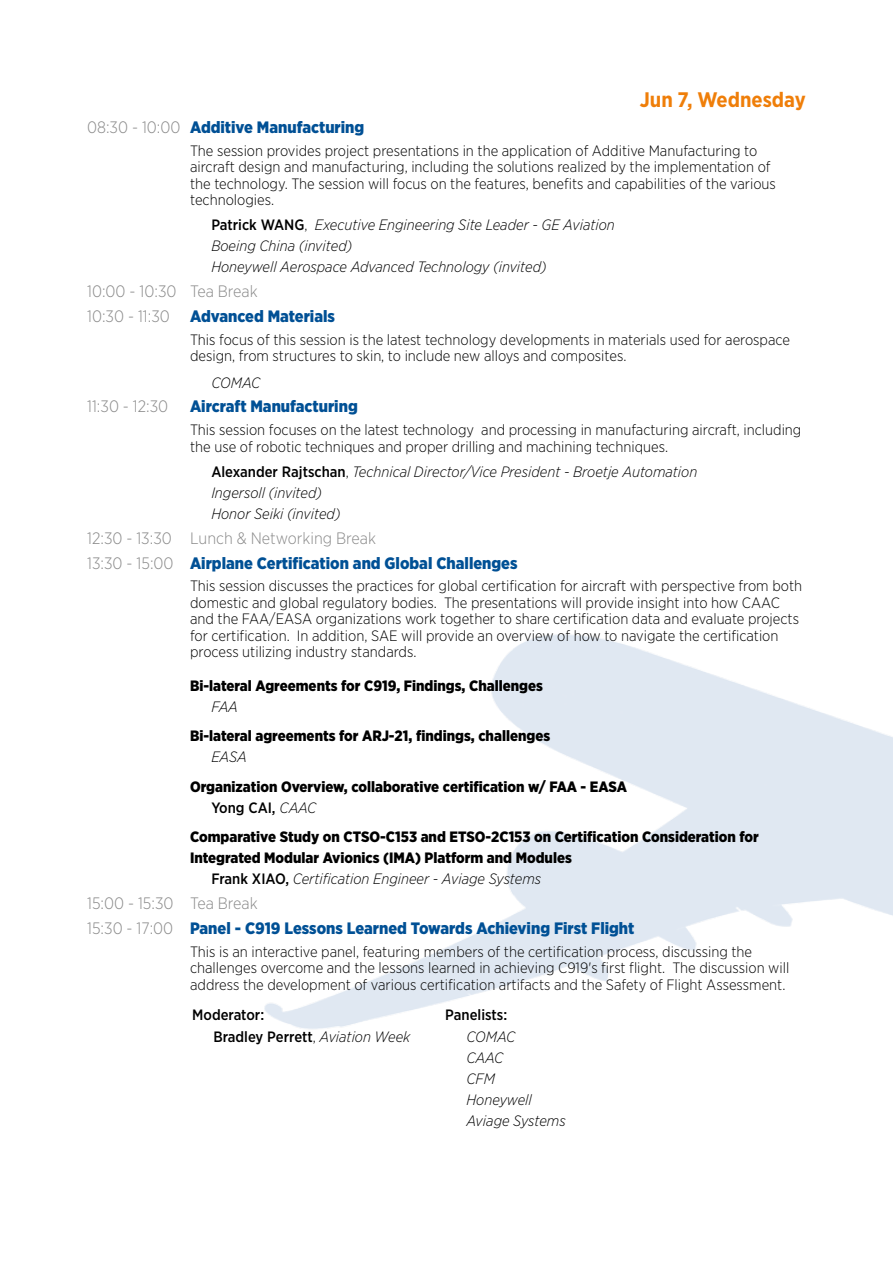
<style>
.page{position:relative;width:893px;height:1263px;background:#fff}
.page>*{position:absolute;margin:0;border:0;box-sizing:border-box;transform-origin:0 0}
.t1{font:700 21px "Gotham Narrow";color:#ef7e09}
.t2{font:300 16.5px/25px "Gotham Narrow";color:#898989}
.t3{font:900 16.5px/25px "Gotham Narrow";color:#005095}
.t4{font:300 15px/16.5px "Gotham Narrow";color:#000}
.t5{font:italic 300 15px/21px "Gotham Narrow";color:#000}
.t6{font:900 15px/21px "Gotham Narrow";color:#000}
.t7{font:500 15px/22.2px "Gotham Narrow";color:#000}
.s1{font-weight:300;color:#898989}
.s2{font-weight:500;font-style:normal}
.s3{font-style:normal}
.s4{font-weight:900;color:#005095}
.s5{font-weight:500}
.s6{font-weight:300;font-style:italic}
.s7{font-weight:300}
</style>
<div class="page">
<h1 class="t1" style="left:640px;top:86px;width:168px">Jun 7, Wednesday</h1>
<p class="t3" style="left:87px;top:114px;width:279px"><span class="s1">08:30 - 10:00</span> Additive Manufacturing</p>
<p class="t4" style="left:190px;top:142px;width:587px">The session provides project presentations in the application of Additive Manufacturing to aircraft design and manufacturing, including the solutions realized by the implementation of the technology. The session will focus on the features, benefits and capabilities of the various technologies.</p>
<p class="t5" style="left:211px;top:214px;width:405px"><span class="s2">Patrick WANG</span><span class="s3">,</span> Executive Engineering Site Leader - GE Aviation<br>Boeing China (invited)<br>Honeywell Aerospace Advanced Technology (invited)</p>
<p class="t2" style="left:87px;top:278px;width:249px">10:00 - 10:30 Tea Break<br>10:30 - 11:30 <span class="s4">Advanced Materials</span></p>
<p class="t4" style="left:190px;top:331px;width:601px">This focus of this session is the latest technology developments in materials used for aerospace design, from structures to skin, to include new alloys and composites.</p>
<p class="t5" style="left:211px;top:372px;width:51px">COMAC</p>
<p class="t2" style="left:87px;top:394px;width:83px">11:30 - 12:30</p>
<p class="t3" style="left:190px;top:394px;width:169px">Aircraft Manufacturing</p>
<p class="t4" style="left:190px;top:421px;width:613px">This session focuses on the latest technology and processing in manufacturing aircraft, including the use of robotic techniques and proper drilling and machining techniques.</p>
<p class="t5" style="left:211px;top:461px;width:487px"><span class="s2">Alexander Rajtschan</span><span class="s3">,</span> Technical Director/Vice President - Broetje Automation<br>Ingersoll (invited)<br>Honor Seiki (invited)</p>
<p class="t2" style="left:87px;top:525px;width:432px">12:30 - 13:30 Lunch &amp; Networking Break<br>13:30 - 15:00 <span class="s4">Airplane Certification and Global Challenges</span></p>
<p class="t4" style="left:190px;top:577px;width:614px">This session discusses the practices for global certification for aircraft with perspective from both domestic and global regulatory bodies. The presentations will provide insight into how CAAC and the FAA/EASA organizations work together to share certification data and evaluate projects for certification. In addition, SAE will provide an overview of how to navigate the certification process utilizing industry standards.</p>
<p class="t6" style="left:190px;top:675px;width:354px">Bi-lateral Agreements for C919, Findings, Challenges</p>
<p class="t5" style="left:211px;top:696px;width:28px">FAA</p>
<p class="t6" style="left:190px;top:725px;width:362px">Bi-lateral agreements for ARJ-21, findings, challenges</p>
<p class="t5" style="left:211px;top:746px;width:37px">EASA</p>
<p class="t6" style="left:211px;top:776px;width:417px;text-indent:-21px">Organization Overview, collaborative certification w/ FAA - EASA<br><span class="s5">Yong CAI,</span> <span class="s6">CAAC</span></p>
<p class="t6" style="left:190px;top:826px;width:570px">Comparative Study on CTSO-C153 and ETSO-2C153 on Certification Consideration for</p>
<p class="t6" style="left:190px;top:847px;width:383px">Integrated Modular Avionics (IMA) Platform and Modules</p>
<p class="t5" style="left:211px;top:868px;width:331px"><span class="s2">Frank XIAO,</span> Certification Engineer - Aviage Systems</p>
<p class="t3" style="left:87px;top:891px;width:549px"><span class="s1">15:00 - 15:30 Tea Break<br>15:30 - 17:00</span> Panel - C919 Lessons Learned Towards Achieving First Flight</p>
<p class="t4" style="left:190px;top:943px;width:601px">This is an interactive panel, featuring members of the certification process, discussing the challenges overcome and the lessons learned in achieving C919's first flight. The discussion will address the development of various certification artifacts and the Safety of Flight Assessment.</p>
<p class="t7" style="left:213px;top:1003px;width:199px;text-indent:-21px">Moderator:<br>Bradley Perrett<span class="s7">,</span> <span class="s6">Aviation Week</span></p>
<p class="t7" style="left:445px;top:1003px;width:64px">Panelists:</p>
<p class="t5" style="left:466px;top:1026px;width:101px">COMAC<br>CAAC<br>CFM<br>Honeywell<br>Aviage Systems</p>
</div>
